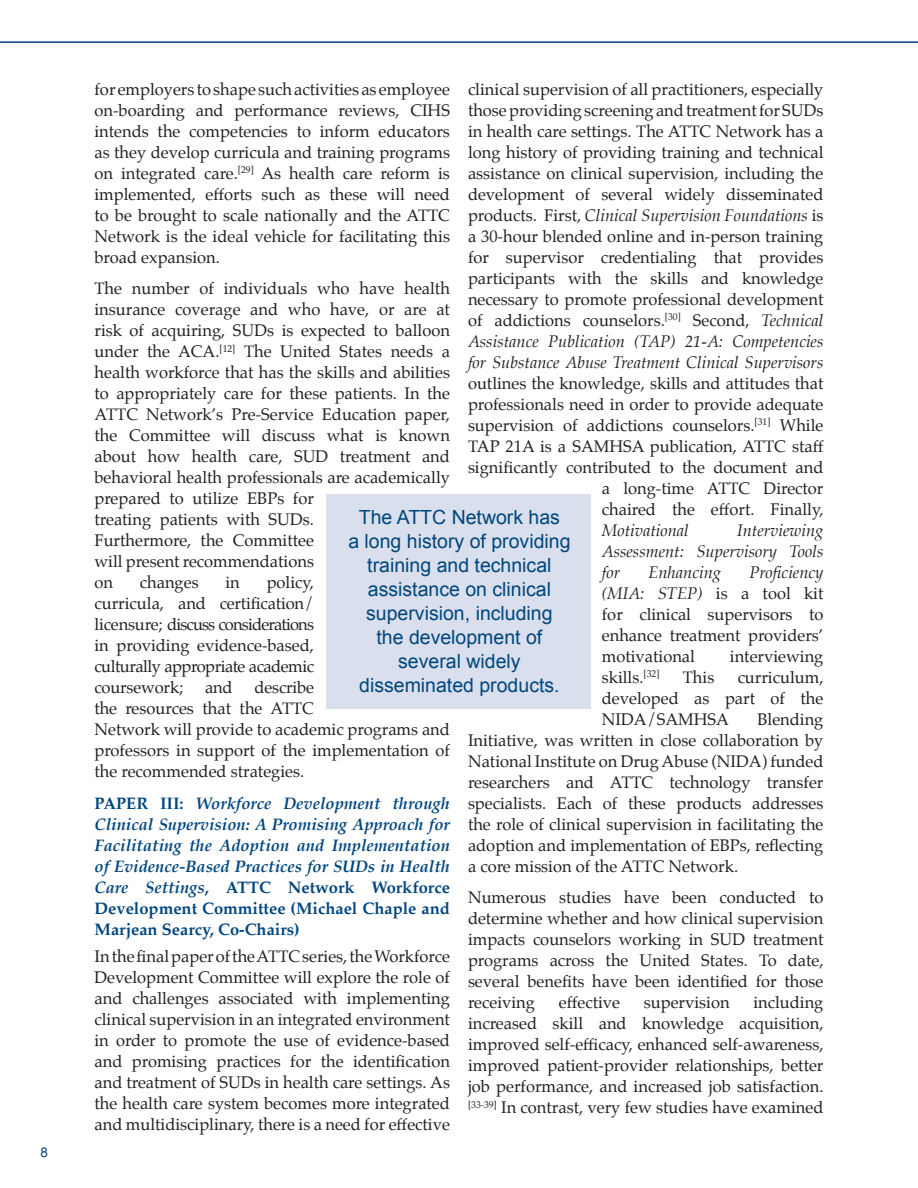
<style>
.page{position:relative;width:918px;height:1188px;background:#fff}
.page>*{position:absolute;margin:0;border:0;box-sizing:border-box;transform-origin:0 0}
.Subhead-Blue{font:19.5px/24px "Arial";color:#00467e;text-align:center}
.Body_Copy{font:16.5px/21px "Palatino";color:#231f20;text-align:justify}
.Body_Copy-2{font:italic 700 16.5px/21px "Palatino";color:#00467e;text-align:justify}
.Body_Copy-3{font:italic 16.5px/21px "Palatino";color:#231f20;text-align:justify}
.t1{font:13.5px "Arial";color:#00467e}
.s1{font-style:normal}
.s2{font-style:italic}
</style>
<div class="page">
<hr style="left:0;top:41px;width:918px;height:2px;background:#00467e">
<div style="left:327px;top:494px;width:264px;height:215px;background:#d9dfec"></div>
<p class="t1" style="left:40px;top:1144px;width:9px">8</p>
<p class="Body_Copy" style="left:94px;top:78px;width:357px">for employers to shape such activities as employee on-boarding and performance reviews, CIHS intends the competencies to inform educators as they develop curricula and training programs on integrated care.<sup>[29]</sup> As health care reform is implemented, efforts such as these will need to be brought to scale nationally and the ATTC Network is the ideal vehicle for facilitating this broad expansion.</p>
<p class="Body_Copy" style="left:94px;top:278px;width:357px;text-align:left">The number of individuals who have health insurance coverage and who have, or are at risk of acquiring, SUDs is expected to balloon under the ACA.<sup>[12]</sup> The United States needs a health workforce that has the skills and abilities to appropriately care for these patients. In the ATTC Network’s Pre-Service Education paper, the Committee will discuss what is known about how health care, SUD treatment and behavioral health professionals are academically prepared to utilize EBPs for<br>treating patients with SUDs.<br>Furthermore, the Committee<br>will present recommendations<br>on</p>
<p class="Body_Copy" style="left:468px;top:78px;width:357px">clinical supervision of all practitioners, especially</p>
<p class="Body_Copy" style="left:468px;top:99px;width:357px">those providing screening and treatment for SUDs</p>
<p class="Body_Copy" style="left:468px;top:120px;width:357px">in health care settings. The ATTC Network has a</p>
<p class="Body_Copy" style="left:468px;top:141px;width:357px">long history of providing training and technical</p>
<p class="Body_Copy" style="left:468px;top:162px;width:357px">assistance on clinical supervision, including the</p>
<p class="Body_Copy" style="left:468px;top:183px;width:357px">development of several widely disseminated</p>
<p class="Body_Copy-3" style="left:468px;top:204px;width:357px"><span class="s1">products. First,</span> Clinical Supervision Foundations <span class="s1">is</span></p>
<p class="Body_Copy" style="left:468px;top:225px;width:357px">a 30-hour blended online and in-person training</p>
<p class="Body_Copy" style="left:468px;top:246px;width:357px">for supervisor credentialing that provides</p>
<p class="Body_Copy" style="left:468px;top:267px;width:357px">participants with the skills and knowledge</p>
<p class="Body_Copy" style="left:468px;top:288px;width:357px">necessary to promote professional development</p>
<p class="Body_Copy" style="left:468px;top:309px;width:357px">of addictions counselors.<sup>[30]</sup> Second, <span class="s2">Technical</span></p>
<p class="Body_Copy-3" style="left:468px;top:330px;width:357px">Assistance Publication (TAP) 21-A: Competencies</p>
<p class="Body_Copy-3" style="left:468px;top:351px;width:357px">for Substance Abuse Treatment Clinical Supervisors</p>
<p class="Body_Copy" style="left:468px;top:372px;width:357px">outlines the knowledge, skills and attitudes that</p>
<p class="Body_Copy" style="left:468px;top:393px;width:357px">professionals need in order to provide adequate</p>
<p class="Body_Copy" style="left:468px;top:414px;width:357px">supervision of addictions counselors.<sup>[31]</sup> While</p>
<p class="Body_Copy" style="left:468px;top:435px;width:357px">TAP 21A is a SAMHSA publication, ATTC staff</p>
<p class="Body_Copy" style="left:468px;top:456px;width:357px">significantly contributed to the document and</p>
<p class="Body_Copy" style="left:602px;top:477px;width:223px">a long-time ATTC Director</p>
<p class="Body_Copy" style="left:602px;top:498px;width:223px">chaired the effort. Finally,</p>
<p class="Body_Copy-3" style="left:602px;top:519px;width:89px">Motivational</p>
<p class="Subhead-Blue" style="left:348px;top:506px;width:224px">The ATTC Network has<br>a long history of providing training and technical assistance on clinical supervision, including<br>the development of several widely disseminated products.</p>
<p class="Body_Copy-3" style="left:602px;top:519px;width:223px;text-indent:135px">Interviewing Assessment: Supervisory Tools for</p>
<p class="Body_Copy-3" style="left:648px;top:561px;width:74px">Enhancing</p>
<p class="Body_Copy" style="left:602px;top:561px;width:223px;text-indent:148px"><span class="s2">Proficiency (MIA: STEP)</span> is a tool kit for clinical supervisors to enhance treatment providers’ motivational</p>
<p class="Body_Copy" style="left:140px;top:572px;width:60px">changes</p>
<p class="Body_Copy" style="left:226px;top:572px;width:16px">in</p>
<p class="Body_Copy" style="left:94px;top:572px;width:221px;text-indent:172px">policy, curricula, and certification/ licensure; discuss considerations in providing evidence-based, culturally appropriate academic coursework;</p>
<p class="Body_Copy" style="left:730px;top:645px;width:95px">interviewing</p>
<p class="Body_Copy" style="left:602px;top:666px;width:59px">skills.<sup>[32]</sup></p>
<p class="Body_Copy" style="left:683px;top:666px;width:33px">This</p>
<p class="Body_Copy" style="left:602px;top:666px;width:223px;text-indent:136px">curriculum, developed as part of the NIDA/SAMHSA</p>
<p class="Body_Copy" style="left:94px;top:677px;width:357px;text-align:left;text-indent:160px">describe<br>the resources that the ATTC<br>Network will provide to academic programs and professors in support of the implementation of the recommended strategies.</p>
<p class="Body_Copy-2" style="left:94px;top:793px;width:357px"><span class="s1">PAPER III:</span> Workforce Development through Clinical Supervision: A Promising Approach for Facilitating the Adoption and Implementation of Evidence-Based Practices for SUDs in Health Care Settings<span class="s1">, ATTC Network Workforce Development Committee (Michael Chaple and Marjean Searcy, Co-Chairs)</span></p>
<p class="Body_Copy" style="left:94px;top:945px;width:357px">In the final paper of the ATTC series, the Workforce Development Committee will explore the role of and challenges associated with implementing clinical supervision in an integrated environment in order to promote the use of evidence-based and promising practices for the identification and treatment of SUDs in health care settings. As the health care system becomes more integrated and multidisciplinary, there is a need for effective</p>
<p class="Body_Copy" style="left:205px;top:677px;width:29px">and</p>
<p class="Body_Copy" style="left:468px;top:708px;width:357px;text-indent:289px">Blending Initiative, was written in close collaboration by National Institute on Drug Abuse (NIDA) funded researchers and ATTC technology transfer specialists. Each of these products addresses the role of clinical supervision in facilitating the adoption and implementation of EBPs, reflecting a core mission of the ATTC Network.</p>
<p class="Body_Copy" style="left:468px;top:887px;width:357px">Numerous studies have been conducted to determine whether and how clinical supervision impacts counselors working in SUD treatment programs across the United States. To date, several benefits have been identified for those receiving</p>
<p class="Body_Copy" style="left:468px;top:992px;width:357px;text-indent:285px">including increased skill and knowledge acquisition, improved self-efficacy, enhanced self-awareness, improved patient-provider relationships, better job performance, and increased job satisfaction. <sup>[33-39]</sup> In contrast, very few studies have examined</p>
<p class="Body_Copy" style="left:559px;top:992px;width:63px">effective</p>
<p class="Body_Copy" style="left:644px;top:992px;width:87px">supervision</p>
</div>
